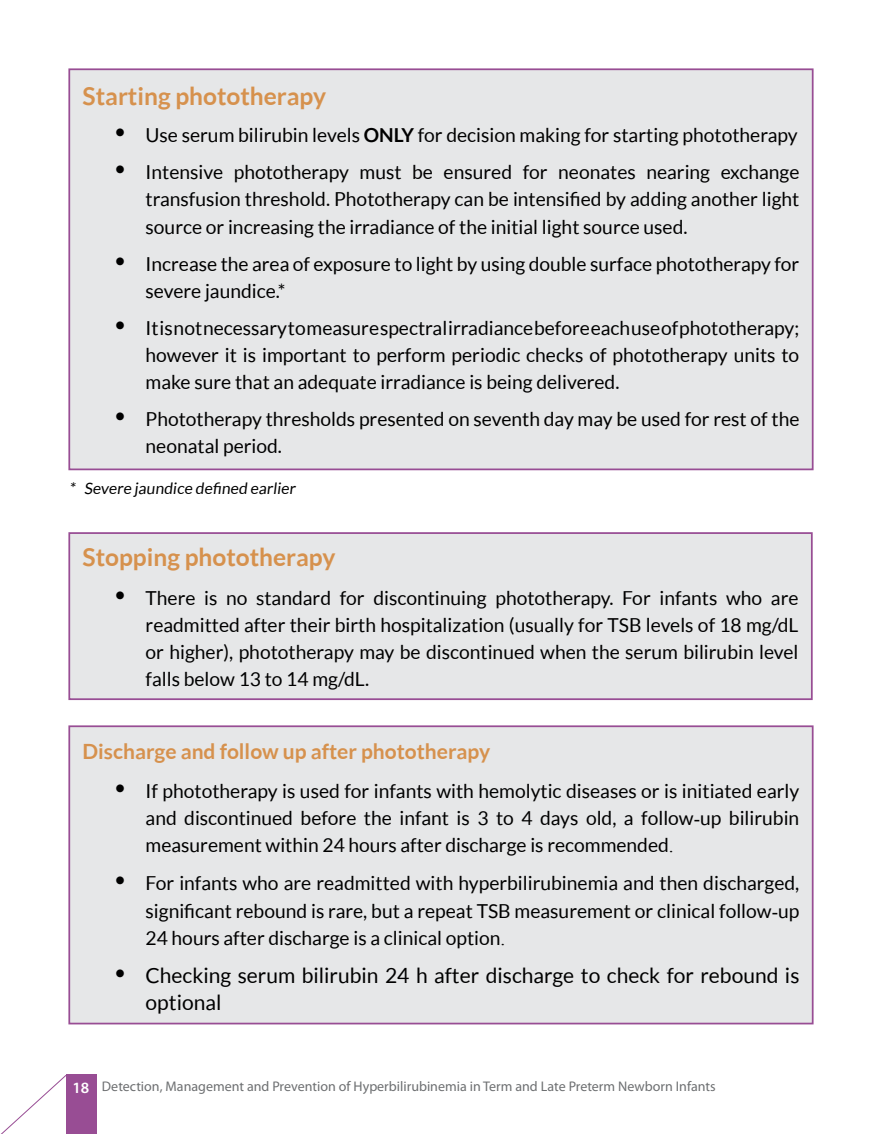
<style>
.page{position:relative;width:882px;height:1134px;background:#fff}
.page>*{position:absolute;margin:0;border:0;box-sizing:border-box;transform-origin:0 0}
.t1{font:700 24.5px "Lato";color:#d6914d}
.t2{font:21px/27.1px "Lato";color:#000}
.t3{font:700 21px "Lato";color:#d6914d}
.t4{font:19.25px/27.1px "Lato";color:#000;text-align:justify}
.t5{font:15.75px "Lato";color:#000}
.t6{font:14px "Myriad Pro";color:#6d6f71}
.s1{font-weight:700}
.s2{font-family:"Times New Roman"}
.s3{font-weight:600;font-size:15.75px;color:#fff}
</style>
<div class="page">
<div style="left:66px;top:1075px;width:30px;height:59px;background:#984d94"></div>
<svg style="left:1px;top:1074px;width:66px;height:60px"></svg>
<div style="left:69px;top:69px;width:744px;height:400px;background:#e6e7e8"></div>
<div style="left:68px;top:68px;width:746px;height:402px;border:2px solid #984d94"></div>
<div style="left:69px;top:533px;width:743px;height:166px;background:#e6e7e8"></div>
<div style="left:68px;top:532px;width:745px;height:168px;border:2px solid #984d94"></div>
<div style="left:69px;top:726px;width:744px;height:298px;background:#e6e7e8"></div>
<div style="left:68px;top:725px;width:746px;height:299px;border:2px solid #984d94"></div>
<p class="t1" style="left:83px;top:82px;width:245px">Starting phototherapy</p>
<p class="t4" style="left:146px;top:122px;width:232px">Use serum bilirubin levels <span class="s1">ONLY</span></p>
<p class="t4" style="left:146px;top:117px;width:655px;line-height:37.1px;text-align:right">for decision making for starting phototherapy<br>Intensive phototherapy must be ensured for neonates nearing exchange</p>
<p class="t4" style="left:146px;top:186px;width:655px">transfusion threshold. Phototherapy can be intensified by adding another light source or increasing the irradiance of the initial light source used.</p>
<p class="t4" style="left:146px;top:250px;width:655px">Increase the area of exposure to light by using double surface phototherapy for severe jaundice.*</p>
<p class="t4" style="left:146px;top:314px;width:655px">It is not necessary to measure spectral irradiance before each use of phototherapy; however it is important to perform periodic checks of phototherapy units to make sure that an adequate irradiance is being delivered.</p>
<p class="t4" style="left:146px;top:405px;width:655px">Phototherapy thresholds presented on seventh day may be used for rest of the neonatal period.</p>
<p class="t5" style="left:69px;top:480px;width:230px">* Severe jaundice defined earlier</p>
<p class="t1" style="left:83px;top:543px;width:254px">Stopping phototherapy</p>
<p class="t4" style="left:146px;top:584px;width:654px">There is no standard for discontinuing phototherapy. For infants who are readmitted after their birth hospitalization (usually for TSB levels of 18 mg/dL or higher), phototherapy may be discontinued when the serum bilirubin level falls below 13 to 14 mg/dL.</p>
<p class="t3" style="left:83px;top:740px;width:409px">Discharge and follow up after phototherapy</p>
<p class="t4" style="left:146px;top:777px;width:655px">If phototherapy is used for infants with hemolytic diseases or is initiated early and discontinued before the infant is 3 to 4 days old, a follow<span class="s2">-</span>up bilirubin measurement within 24 hours after discharge is recommended<span class="s2">.</span></p>
<p class="t4" style="left:146px;top:870px;width:655px">For infants who are readmitted with hyperbilirubinemia and then discharged, significant rebound is rare, but a repeat TSB measurement or clinical follow<span class="s2">-</span>up 24 hours after discharge is a clinical option<span class="s2">.</span></p>
<p class="t2" style="left:146px;top:962px;width:655px">Checking serum bilirubin 24 h after discharge to check for rebound is optional</p>
<p class="t6" style="left:72px;top:1078px;width:645px"><span class="s3">18</span> Detection, Management and Prevention of Hyperbilirubinemia in Term and Late Preterm Newborn Infants</p>
</div>
